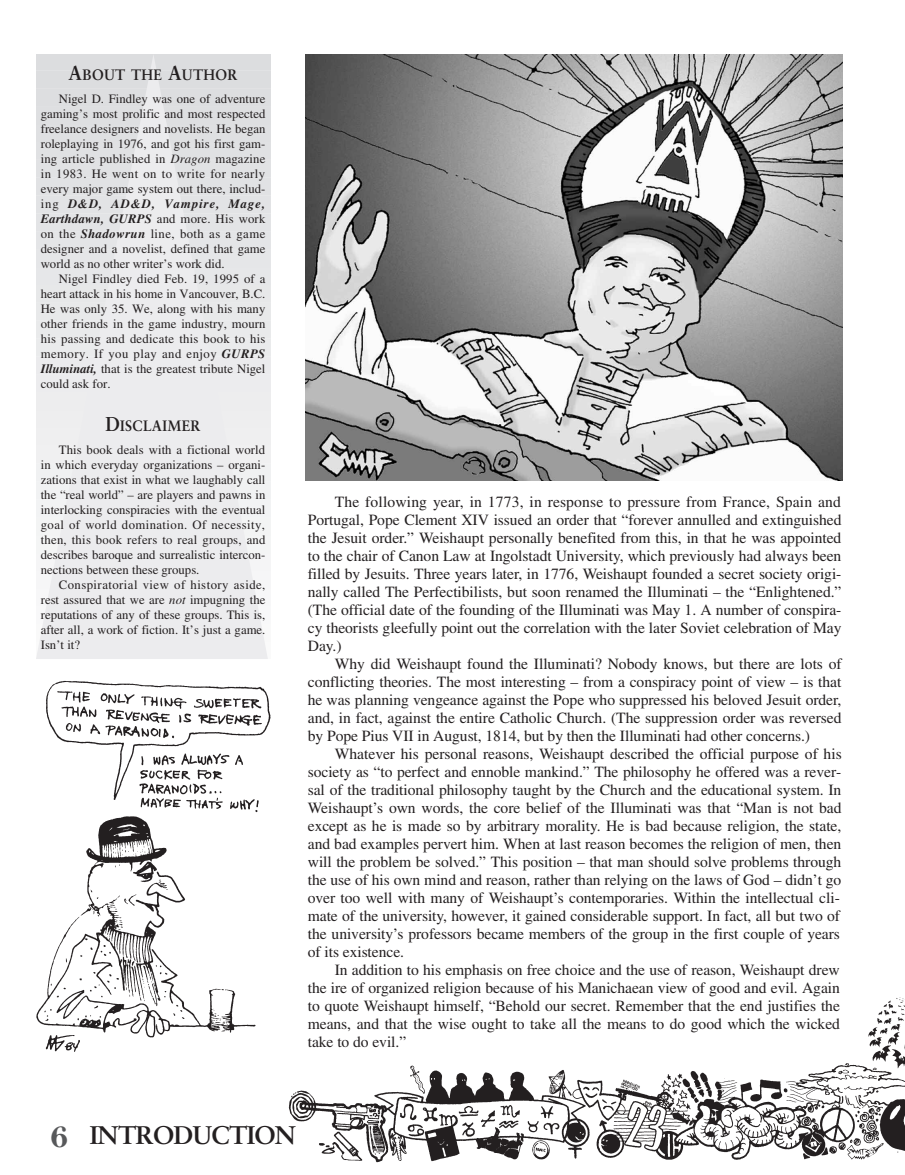
<style>
.page{position:relative;width:905px;height:1175px;background:#fff}
.page>*{position:absolute;margin:0;border:0;box-sizing:border-box;transform-origin:0 0}
.t1{font:700 30px "Bodoni Old Face BE";color:#57585a}
.t2{font:700 25.5px "Sabon";letter-spacing:-.035em;color:#231f20}
.t3{font:15.6px/18px "Times";letter-spacing:-.005em;color:#231f20;text-align:justify}
.t4{font:700 15.15px "Sabon";letter-spacing:.02em;color:#231f20;scale:.93 1}
.t5{font:12.75px/15px "Times";color:#231f20;text-align:justify}
.s1{font-size:20.1px}
.s2{font-style:italic}
.s3{font-weight:700;font-style:italic}
</style>
<div class="page">
<svg style="left:36px;top:54px;width:232px;height:605px;background:#e8e9ea"></svg>
<img style="left:288px;top:997px;width:616px;height:166px">
<img style="left:36px;top:680px;width:234px;height:372px">
<img style="left:306px;top:54px;width:536px;height:427px">
<p class="t4" style="left:69px;top:68px;width:183px"><span class="s1">A</span>BOUT THE <span class="s1">A</span>UTHOR</p>
<p class="t5" style="left:41px;top:92px;width:226px;text-indent:18px">Nigel D. Findley was one of adventure gaming’s most prolific and most respected freelance designers and novelists. He began roleplaying in 1976, and got his first gam&shy;ing article published in <span class="s2">Dragon</span> magazine in 1983. He went on to write for nearly every major game system out there, includ&shy;ing <span class="s3">D&amp;D, AD&amp;D, Vampire, Mage, Earthdawn, GURPS</span> and more. His work on the <span class="s3">Shadowrun</span> line, both as a game designer and a novelist, defined that game world as no other writer’s work did.</p>
<p class="t5" style="left:41px;top:272px;width:226px;text-indent:18px">Nigel Findley died Feb. 19, 1995 of a heart attack in his home in Vancouver, B.C.<br>He was only 35. We, along with his many other friends in the game industry, mourn his passing and dedicate this book to his memory. If you play and enjoy <span class="s3">GURPS Illuminati,</span> that is the greatest tribute Nigel could ask for.</p>
<p class="t4" style="left:105px;top:419px;width:104px"><span class="s1">D</span>ISCLAIMER</p>
<p class="t5" style="left:41px;top:443px;width:226px;text-indent:18px">This book deals with a fictional world in which everyday organizations – organi&shy;zations that exist in what we laughably call the “real world” – are players and pawns in interlocking conspiracies with the eventual goal of world domination. Of necessity, then, this book refers to real groups, and describes baroque and surrealistic intercon&shy;nections between these groups.</p>
<p class="t5" style="left:41px;top:578px;width:226px;text-indent:18px">Conspiratorial view of history aside, rest assured that we are <span class="s2">not</span> impugning the reputations of any of these groups. This is, after all, a work of fiction. It’s just a game.<br>Isn’t it?</p>
<p class="t3" style="left:308px;top:494px;width:535px;text-indent:27px">The following year, in 1773, in response to pressure from France, Spain and Portugal, Pope Clement XIV issued an order that “forever annulled and extinguished the Jesuit order.” Weishaupt personally benefited from this, in that he was appointed to the chair of Canon Law at Ingolstadt University, which previously had always been filled by Jesuits. Three years later, in 1776, Weishaupt founded a secret society origi&shy;nally called The Perfectibilists, but soon renamed the Illuminati – the “Enlightened.” (The official date of the founding of the Illuminati was May 1. A number of conspira&shy;cy theorists gleefully point out the correlation with the later Soviet celebration of May Day.)</p>
<p class="t3" style="left:308px;top:656px;width:535px;text-indent:27px">Why did Weishaupt found the Illuminati? Nobody knows, but there are lots of conflicting theories. The most interesting – from a conspiracy point of view – is that he was planning vengeance against the Pope who suppressed his beloved Jesuit order, and, in fact, against the entire Catholic Church. (The suppression order was reversed by Pope Pius VII in August, 1814, but by then the Illuminati had other concerns.)</p>
<p class="t3" style="left:308px;top:746px;width:535px;text-indent:27px">Whatever his personal reasons, Weishaupt described the official purpose of his society as “to perfect and ennoble mankind.” The philosophy he offered was a rever&shy;sal of the traditional philosophy taught by the Church and the educational system. In Weishaupt’s own words, the core belief of the Illuminati was that “Man is not bad except as he is made so by arbitrary morality. He is bad because religion, the state, and bad examples pervert him. When at last reason becomes the religion of men, then will the problem be solved.” This position – that man should solve problems through the use of his own mind and reason, rather than relying on the laws of God – didn’t go over too well with many of Weishaupt’s contemporaries. Within the intellectual cli&shy;mate of the university, however, it gained considerable support. In fact, all but two of the university’s professors became members of the group in the first couple of years of its existence.</p>
<p class="t3" style="left:308px;top:962px;width:533px;text-indent:27px">In addition to his emphasis on free choice and the use of reason, Weishaupt drew the ire of organized religion because of his Manichaean view of good and evil. Again to quote Weishaupt himself, “Behold our secret. Remember that the end justifies the means, and that the wise ought to take all the means to do good which the wicked take to do evil.”</p>
<h1 class="t1" style="left:50px;top:1124px;width:20px">6</h1>
<h2 class="t2" style="left:90px;top:1124px;width:208px">INTRODUCTION</h2>
</div>
